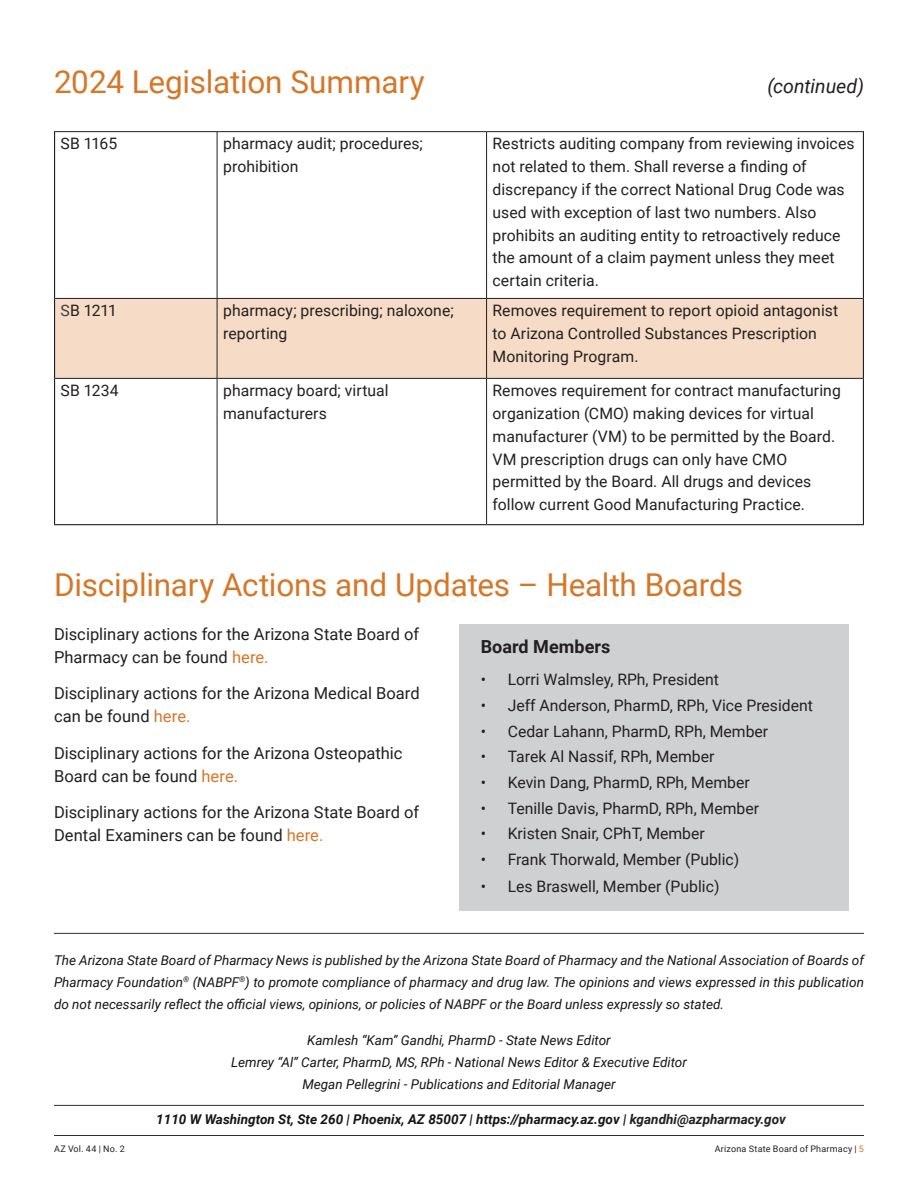
<style>
.page{position:relative;width:918px;height:1188px;background:#fff}
.page>*{position:absolute;margin:0;border:0;box-sizing:border-box;transform-origin:0 0}
.t1{font:31.5px "Roboto";letter-spacing:-.005em;color:#d67627}
.t2{font:italic 19.5px "Roboto";color:#231f20}
.t3{font:700 18px "Roboto";color:#231f20}
.A_Service_of_NABPF{font:16.5px/23px "Roboto";color:#231f20}
.A_Service_of_NABPF-2{font:15.75px/22.8px "Roboto";color:#231f20}
.Disclaimer{font:italic 13.5px/22.2px "Roboto";color:#161516;text-align:justify}
.Body_Text{font:italic 700 13.5px "Roboto";color:#161516}
.t4{font:9px "Roboto";letter-spacing:.025em;color:#231f20}
.s1{color:#3e3e3f}
.s2{color:#d77528}
.s3{color:#231f20}
.s4{color:#d67627}
</style>
<div class="page">
<hr style="left:54px;top:1135px;width:810px;height:1px;background:#312f30">
<svg style="left:55px;top:132px;width:808px;height:392px"></svg>
<div style="left:55px;top:299px;width:808px;height:79px;background:#f6dcc6"></div>
<hr style="left:54px;top:131px;width:163px;height:1px;background:#231f20">
<hr style="left:217px;top:131px;width:270px;height:1px;background:#231f20">
<hr style="left:217px;top:132px;width:1px;height:166px;background:#231f20">
<hr style="left:487px;top:131px;width:377px;height:1px;background:#231f20">
<hr style="left:486px;top:132px;width:1px;height:166px;background:#231f20">
<hr style="left:55px;top:298px;width:162px;height:1px;background:#231f20">
<hr style="left:217px;top:298px;width:270px;height:1px;background:#231f20">
<hr style="left:217px;top:299px;width:1px;height:79px;background:#231f20">
<hr style="left:487px;top:298px;width:376px;height:1px;background:#231f20">
<hr style="left:486px;top:299px;width:1px;height:79px;background:#231f20">
<hr style="left:55px;top:378px;width:162px;height:1px;background:#231f20">
<hr style="left:217px;top:378px;width:270px;height:1px;background:#231f20">
<hr style="left:217px;top:379px;width:1px;height:145px;background:#231f20">
<hr style="left:487px;top:378px;width:376px;height:1px;background:#231f20">
<hr style="left:486px;top:379px;width:1px;height:145px;background:#231f20">
<hr style="left:54px;top:132px;width:1px;height:166px;background:#231f20">
<hr style="left:863px;top:132px;width:1px;height:166px;background:#231f20">
<hr style="left:54px;top:298px;width:1px;height:80px;background:#231f20">
<hr style="left:863px;top:298px;width:1px;height:80px;background:#231f20">
<hr style="left:54px;top:378px;width:1px;height:146px;background:#231f20">
<hr style="left:863px;top:378px;width:1px;height:146px;background:#231f20">
<hr style="left:54px;top:524px;width:163px;height:1px;background:#231f20">
<hr style="left:217px;top:524px;width:270px;height:1px;background:#231f20">
<hr style="left:487px;top:524px;width:377px;height:1px;background:#231f20">
<div style="left:459px;top:625px;width:390px;height:286px;background:#cfd0d2"></div>
<hr style="left:54px;top:933px;width:810px;height:1px;background:#312f30">
<hr style="left:54px;top:1105px;width:810px;height:1px;background:#312f30">
<h1 class="t1" style="left:54px;top:60px;width:372px">2024 Legislation Summary</h1>
<h1 class="t2" style="left:767px;top:72px;width:98px">(continued)</h1>
<p class="A_Service_of_NABPF-2" style="left:61px;top:132px;width:58px">SB 1165</p>
<p class="A_Service_of_NABPF-2" style="left:223px;top:132px;width:201px">pharmacy audit; procedures; prohibition</p>
<p class="A_Service_of_NABPF-2" style="left:493px;top:132px;width:363px">Restricts auditing company from reviewing invoices not related to them. Shall reverse a finding of discrepancy if the correct National Drug Code was used with exception of last two numbers. Also prohibits an auditing entity to retroactively reduce the amount of a claim payment unless they meet certain criteria.</p>
<p class="A_Service_of_NABPF-2" style="left:61px;top:299px;width:58px"><span class="s1">S</span>B 1211</p>
<p class="A_Service_of_NABPF-2" style="left:223px;top:299px;width:232px">pharmacy; prescribing; naloxone; reporting</p>
<p class="A_Service_of_NABPF-2" style="left:493px;top:299px;width:347px">Removes requirement to report opioid antagonist to Arizona Controlled Substances Prescription<br>Monitoring Program.</p>
<p class="A_Service_of_NABPF-2" style="left:61px;top:379px;width:60px">SB 1234</p>
<p class="A_Service_of_NABPF-2" style="left:223px;top:379px;width:167px">pharmacy board; virtual manufacturers</p>
<p class="A_Service_of_NABPF-2" style="left:493px;top:379px;width:350px">Removes requirement for contract manufacturing organization (CMO) making devices for virtual manufacturer (VM) to be permitted by the Board.<br>VM prescription drugs can only have CMO permitted by the Board. All drugs and devices follow current Good Manufacturing Practice.</p>
<h1 class="t1" style="left:54px;top:563px;width:691px">Disciplinary Actions and Updates – Health Boards</h1>
<p class="A_Service_of_NABPF" style="left:54px;top:622px;width:367px">Disciplinary actions for the Arizona State Board of<br>Pharmacy can be found <span class="s2">here.</span></p>
<p class="A_Service_of_NABPF" style="left:54px;top:682px;width:367px">Disciplinary actions for the Arizona Medical Board can be found <span class="s2">here.</span></p>
<p class="A_Service_of_NABPF" style="left:54px;top:741px;width:350px">Disciplinary actions for the Arizona Osteopathic<br>Board can be found <span class="s2">here.</span></p>
<p class="A_Service_of_NABPF" style="left:54px;top:800px;width:367px">Disciplinary actions for the Arizona State Board of<br>Dental Examiners can be found <span class="s2">here.</span></p>
<h3 class="t3" style="left:481px;top:634px;width:131px">Board Members</h3>
<p class="A_Service_of_NABPF-2" style="left:481px;top:668px;width:240px">• Lorri Walmsley, RPh, President</p>
<p class="A_Service_of_NABPF-2" style="left:481px;top:693px;width:334px">• Jeff Anderson, PharmD, RPh, Vice President</p>
<p class="A_Service_of_NABPF-2" style="left:481px;top:719px;width:289px">• Cedar Lahann, PharmD, RPh, Member</p>
<p class="A_Service_of_NABPF-2" style="left:481px;top:745px;width:235px">• Tarek Al Nassif, RPh, Member</p>
<p class="A_Service_of_NABPF-2" style="left:481px;top:770px;width:270px">• Kevin Dang, PharmD, RPh, Member</p>
<p class="A_Service_of_NABPF-2" style="left:481px;top:796px;width:280px">• Tenille Davis, PharmD, RPh, Member</p>
<p class="A_Service_of_NABPF-2" style="left:481px;top:822px;width:226px">• Kristen Snair, CPhT, Member</p>
<p class="A_Service_of_NABPF-2" style="left:481px;top:847px;width:260px">• Frank Thorwald, Member (Public)</p>
<p class="A_Service_of_NABPF-2" style="left:481px;top:874px;width:240px">• Les Braswell, Member (Public)</p>
<p class="Disclaimer" style="left:54px;top:948px;width:812px">The Arizona State Board of Pharmacy News is published by the Arizona State Board of Pharmacy and the National Association of Boards of Pharmacy Foundation<sup>®</sup> (NABPF<sup>®</sup>) to promote compliance of pharmacy and drug law. The opinions and views expressed in this publication do not necessarily reflect the official views, opinions, or policies of NABPF or the Board unless expressly so stated.</p>
<p class="Disclaimer" style="left:231px;top:1028px;width:457px;text-align:center">Kamlesh “Kam” Gandhi, PharmD - State News Editor<br>Lemrey “Al” Carter, PharmD, MS, RPh - National News Editor &amp; Executive Editor<br>Megan Pellegrini - Publications and Editorial Manager</p>
<p class="Body_Text" style="left:156px;top:1109px;width:631px">1110 W Washington St, Ste 260 | Phoenix, AZ 85007 | https://pharmacy.az.gov | <span class="s3">kgandhi@azpharmacy.gov</span></p>
<p class="t4" style="left:54px;top:1142px;width:72px">AZ Vol. 44 | No. 2</p>
<p class="t4" style="left:715px;top:1142px;width:151px">Arizona State Board of Pharmacy | <span class="s4">5</span></p>
</div>
